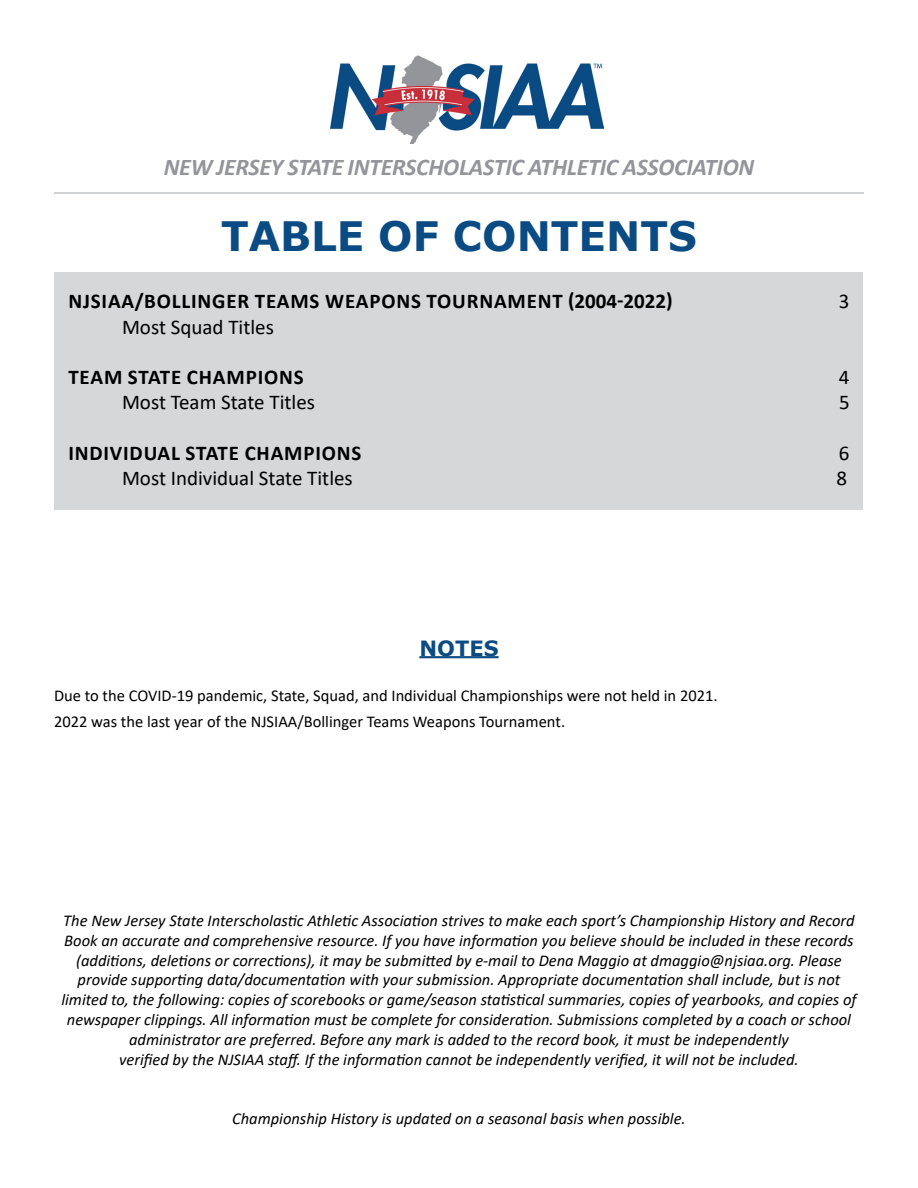
<style>
.page{position:relative;width:918px;height:1188px;background:#fff}
.page>*{position:absolute;margin:0;border:0;box-sizing:border-box;transform-origin:0 0}
.t1{font:700 40.5px "Verdana";color:#0a4b83}
.t2{font:italic 700 24px "Calibri";letter-spacing:-.01em;color:#94959a}
.t3{font:700 21px "Calibri";letter-spacing:.04em;color:#000}
.t4{font:21px "Calibri";color:#000}
.t5{font:700 21px "Verdana";color:#0a4b83}
.t6{font:italic 16.5px/19.8px "Calibri";color:#000;text-align:center}
.t7{font:16.5px/25.5px "Calibri";color:#000}
</style>
<div class="page">
<hr style="left:54px;top:192px;width:810px;height:2px;background:#c2c4c6">
<img style="left:330px;top:55px;width:273px;height:89px">
<div style="left:55px;top:272px;width:808px;height:238px;background:#d5d7d8"></div>
<hr style="left:419px;top:656px;width:80px;height:2px;background:#0a4b83">
<h2 class="t2" style="left:164px;top:150px;width:592px">NEW JERSEY STATE INTERSCHOLASTIC ATHLETIC ASSOCIATION</h2>
<h1 class="t1" style="left:221px;top:208px;width:477px">TABLE OF CONTENTS</h1>
<p class="t3" style="left:68px;top:287px;width:606px">NJSIAA/BOLLINGER TEAMS WEAPONS TOURNAMENT (2004-2022)</p>
<p class="t4" style="left:839px;top:287px;width:12px">3</p>
<p class="t4" style="left:122px;top:312px;width:153px">Most Squad Titles</p>
<p class="t3" style="left:68px;top:362px;width:237px">TEAM STATE CHAMPIONS</p>
<p class="t4" style="left:839px;top:363px;width:12px">4</p>
<p class="t4" style="left:122px;top:388px;width:195px">Most Team State Titles</p>
<p class="t4" style="left:839px;top:388px;width:12px">5</p>
<p class="t3" style="left:68px;top:438px;width:294px">INDIVIDUAL STATE CHAMPIONS</p>
<p class="t4" style="left:839px;top:438px;width:12px">6</p>
<p class="t4" style="left:122px;top:463px;width:232px">Most Individual State Titles</p>
<p class="t4" style="left:836px;top:463px;width:12px">8</p>
<p class="t5" style="left:419px;top:633px;width:81px">NOTES</p>
<p class="t7" style="left:54px;top:682px;width:665px">Due to the COVID-19 pandemic, State, Squad, and Individual Championships were not held in 2021.<br>2022 was the last year of the NJSIAA/Bollinger Teams Weapons Tournament.</p>
<p class="t6" style="left:61px;top:910px;width:797px">The New Jersey State Interscholastic Athletic Association strives to make each sport’s Championship History and Record Book an accurate and comprehensive resource. If you have information you believe should be included in these records (additions, deletions or corrections), it may be submitted by e-mail to Dena Maggio at dmaggio@njsiaa.org. Please provide supporting data/documentation with your submission. Appropriate documentation shall include, but is not limited to, the following: copies of scorebooks or game/season statistical summaries, copies of yearbooks, and copies of newspaper clippings. All information must be complete for consideration. Submissions completed by a coach or school administrator are preferred. Before any mark is added to the record book, it must be independently<br>verified by the NJSIAA staff. If the information cannot be independently verified, it will not be included.</p>
<p class="t6" style="left:232px;top:1108px;width:455px">Championship History is updated on a seasonal basis when possible.</p>
</div>
